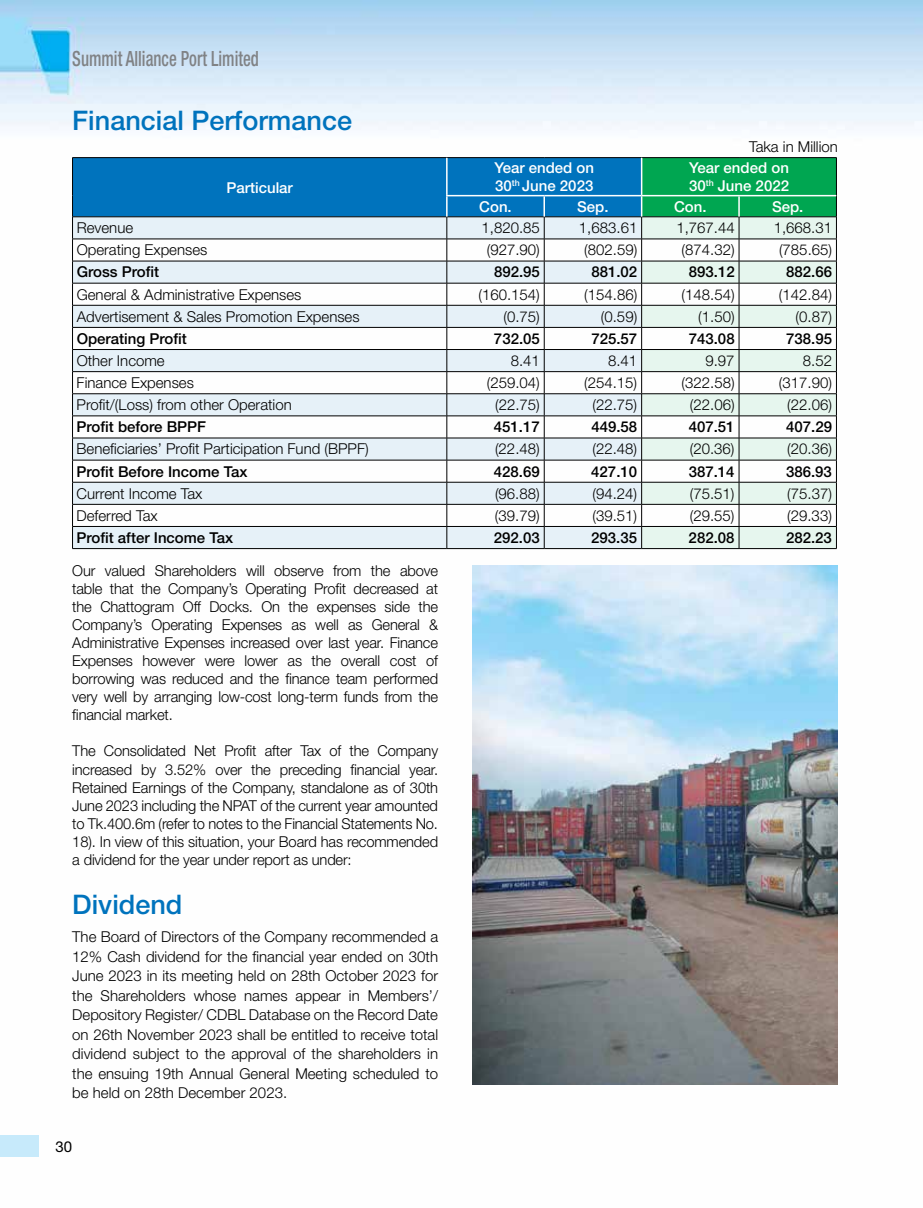
<style>
.page{position:relative;width:923px;height:1208px;background:#fff}
.page>*{position:absolute;margin:0;border:0;box-sizing:border-box;transform-origin:0 0}
.t1{font:500 27px "Helvetica Neue LT Std";color:#0073bd}
.t2{font:500 condensed 21px "Helvetica Neue LT Std";color:#808285;scale:.8 1}
.t3{font:300 15px/18px "Helvetica Neue LT Std";color:#000;text-align:justify}
.t4{font:500 15px "Helvetica Neue LT Std";color:#000}
.t5{font:500 15px/18px "Helvetica Neue LT Std";color:#fff}
.t6{font:15px "Helvetica Neue LT Std";color:#000}
</style>
<div class="page">
<img style="left:0;top:0;width:923px;height:1157px">
<div style="left:0;top:1135px;width:38px;height:22px;background:#c7eafb"></div>
<hr style="left:72px;top:157px;width:375px;height:1px;background:#000">
<hr style="left:447px;top:157px;width:97px;height:1px;background:#000">
<hr style="left:544px;top:157px;width:97px;height:1px;background:#000">
<hr style="left:641px;top:157px;width:98px;height:1px;background:#000">
<hr style="left:739px;top:157px;width:97px;height:1px;background:#000">
<hr style="left:72px;top:548px;width:375px;height:1px;background:#000">
<hr style="left:447px;top:548px;width:97px;height:1px;background:#000">
<hr style="left:544px;top:548px;width:97px;height:1px;background:#000">
<hr style="left:641px;top:548px;width:98px;height:1px;background:#000">
<hr style="left:739px;top:548px;width:97px;height:1px;background:#000">
<svg style="left:72px;top:158px;width:765px;height:390px"></svg>
<hr style="left:739px;top:195px;width:97px;height:1px;background:#fff">
<hr style="left:738px;top:196px;width:2px;height:21px;background:#fff">
<img style="left:472px;top:566px;width:366px;height:518px">
<h2 class="t2" style="left:72px;top:46px;width:235px">Summit Alliance Port Limited</h2>
<h1 class="t1" style="left:72px;top:104px;width:281px">Financial Performance</h1>
<p class="t5" style="left:226px;top:178px;width:68px">Particular</p>
<p class="t3" style="left:749px;top:137px;width:90px">Taka in Million</p>
<p class="t5" style="left:494px;top:158px;width:101px">Year ended on<br>30<sup>th</sup> June 2023</p>
<p class="t5" style="left:689px;top:158px;width:101px">Year ended on<br>30<sup>th</sup> June 2022</p>
<p class="t5" style="left:479px;top:197px;width:34px">Con.</p>
<p class="t5" style="left:577px;top:197px;width:33px">Sep.</p>
<p class="t5" style="left:674px;top:197px;width:34px">Con.</p>
<p class="t5" style="left:772px;top:197px;width:33px">Sep.</p>
<p class="t3" style="left:77px;top:218px;width:58px">Revenue</p>
<p class="t3" style="left:481px;top:218px;width:60px">1,820.85</p>
<p class="t3" style="left:579px;top:218px;width:60px">1,683.61</p>
<p class="t3" style="left:676px;top:218px;width:60px">1,767.44</p>
<p class="t3" style="left:773px;top:218px;width:60px">1,668.31</p>
<p class="t3" style="left:77px;top:241px;width:132px">Operating Expenses</p>
<p class="t3" style="left:487px;top:241px;width:55px">(927.90)</p>
<p class="t3" style="left:584px;top:241px;width:55px">(802.59)</p>
<p class="t3" style="left:681px;top:241px;width:55px">(874.32)</p>
<p class="t3" style="left:779px;top:241px;width:55px">(785.65)</p>
<p class="t4" style="left:77px;top:263px;width:84px">Gross Profit</p>
<p class="t4" style="left:494px;top:263px;width:47px">892.95</p>
<p class="t4" style="left:591px;top:263px;width:47px">881.02</p>
<p class="t4" style="left:689px;top:263px;width:47px">893.12</p>
<p class="t4" style="left:786px;top:263px;width:47px">882.66</p>
<p class="t3" style="left:77px;top:285px;width:226px">General &amp; Administrative Expenses</p>
<p class="t3" style="left:478px;top:285px;width:63px">(160.154)</p>
<p class="t3" style="left:584px;top:285px;width:55px">(154.86)</p>
<p class="t3" style="left:681px;top:285px;width:55px">(148.54)</p>
<p class="t3" style="left:779px;top:285px;width:55px">(142.84)</p>
<p class="t3" style="left:77px;top:307px;width:284px">Advertisement &amp; Sales Promotion Expenses</p>
<p class="t3" style="left:503px;top:307px;width:38px">(0.75)</p>
<p class="t3" style="left:601px;top:307px;width:38px">(0.59)</p>
<p class="t3" style="left:698px;top:307px;width:38px">(1.50)</p>
<p class="t3" style="left:795px;top:307px;width:38px">(0.87)</p>
<p class="t4" style="left:77px;top:329px;width:112px">Operating Profit</p>
<p class="t4" style="left:494px;top:329px;width:47px">732.05</p>
<p class="t4" style="left:591px;top:329px;width:47px">725.57</p>
<p class="t4" style="left:689px;top:329px;width:47px">743.08</p>
<p class="t4" style="left:786px;top:329px;width:47px">738.95</p>
<p class="t3" style="left:77px;top:351px;width:90px">Other Income</p>
<p class="t3" style="left:510px;top:351px;width:31px">8.41</p>
<p class="t3" style="left:608px;top:351px;width:31px">8.41</p>
<p class="t3" style="left:705px;top:351px;width:31px">9.97</p>
<p class="t3" style="left:803px;top:351px;width:31px">8.52</p>
<p class="t3" style="left:77px;top:373px;width:119px">Finance Expenses</p>
<p class="t3" style="left:487px;top:373px;width:55px">(259.04)</p>
<p class="t3" style="left:584px;top:373px;width:55px">(254.15)</p>
<p class="t3" style="left:681px;top:373px;width:55px">(322.58)</p>
<p class="t3" style="left:779px;top:373px;width:55px">(317.90)</p>
<p class="t3" style="left:77px;top:395px;width:217px">Profit/(Loss) from other Operation</p>
<p class="t3" style="left:495px;top:395px;width:46px">(22.75)</p>
<p class="t3" style="left:592px;top:395px;width:46px">(22.75)</p>
<p class="t3" style="left:690px;top:395px;width:46px">(22.06)</p>
<p class="t3" style="left:787px;top:395px;width:46px">(22.06)</p>
<p class="t4" style="left:77px;top:418px;width:131px">Profit before BPPF</p>
<p class="t4" style="left:494px;top:418px;width:47px">451.17</p>
<p class="t4" style="left:591px;top:418px;width:47px">449.58</p>
<p class="t4" style="left:688px;top:418px;width:47px">407.51</p>
<p class="t4" style="left:786px;top:418px;width:47px">407.29</p>
<p class="t3" style="left:77px;top:440px;width:294px">Beneficiaries’ Profit Participation Fund (BPPF)</p>
<p class="t3" style="left:495px;top:440px;width:46px">(22.48)</p>
<p class="t3" style="left:592px;top:440px;width:46px">(22.48)</p>
<p class="t3" style="left:690px;top:440px;width:46px">(20.36)</p>
<p class="t3" style="left:787px;top:440px;width:46px">(20.36)</p>
<p class="t4" style="left:77px;top:462px;width:172px">Profit Before Income Tax</p>
<p class="t4" style="left:494px;top:462px;width:47px">428.69</p>
<p class="t4" style="left:591px;top:462px;width:47px">427.10</p>
<p class="t4" style="left:688px;top:462px;width:47px">387.14</p>
<p class="t4" style="left:786px;top:462px;width:47px">386.93</p>
<p class="t3" style="left:77px;top:484px;width:127px">Current Income Tax</p>
<p class="t3" style="left:495px;top:484px;width:46px">(96.88)</p>
<p class="t3" style="left:592px;top:484px;width:46px">(94.24)</p>
<p class="t3" style="left:690px;top:484px;width:46px">(75.51)</p>
<p class="t3" style="left:787px;top:484px;width:46px">(75.37)</p>
<p class="t3" style="left:77px;top:506px;width:83px">Deferred Tax</p>
<p class="t3" style="left:495px;top:506px;width:46px">(39.79)</p>
<p class="t3" style="left:592px;top:506px;width:46px">(39.51)</p>
<p class="t3" style="left:690px;top:506px;width:46px">(29.55)</p>
<p class="t3" style="left:787px;top:506px;width:46px">(29.33)</p>
<p class="t4" style="left:77px;top:528px;width:158px">Profit after Income Tax</p>
<p class="t4" style="left:494px;top:528px;width:47px">292.03</p>
<p class="t4" style="left:591px;top:528px;width:47px">293.35</p>
<p class="t4" style="left:688px;top:528px;width:47px">282.08</p>
<p class="t4" style="left:786px;top:528px;width:47px">282.23</p>
<p class="t3" style="left:72px;top:562px;width:367px">Our valued Shareholders will observe from the above table that the Company’s Operating Profit decreased at the Chattogram Off Docks. On the expenses side the Company’s Operating Expenses as well as General &amp; Administrative Expenses increased over last year. Finance Expenses however were lower as the overall cost of borrowing was reduced and the finance team performed very well by arranging low-cost long-term funds from the financial market.</p>
<p class="t3" style="left:72px;top:742px;width:367px">The Consolidated Net Profit after Tax of the Company increased by 3.52% over the preceding financial year.<br>Retained Earnings of the Company, standalone as of 30th June 2023 including the NPAT of the current year amounted to Tk.400.6m (refer to notes to the Financial Statements No.<br>18). In view of this situation, your Board has recommended a dividend for the year under report as under:</p>
<h1 class="t1" style="left:72px;top:888px;width:112px">Dividend</h1>
<p class="t3" style="left:72px;top:926px;width:367px;line-height:19.5px">The Board of Directors of the Company recommended a 12% Cash dividend for the financial year ended on 30th June 2023 in its meeting held on 28th October 2023 for the Shareholders whose names appear in Members’/ Depository Register/ CDBL Database on the Record Date on 26th November 2023 shall be entitled to receive total dividend subject to the approval of the shareholders in the ensuing 19th Annual General Meeting scheduled to be held on 28th December 2023.</p>
<p class="t6" style="left:56px;top:1137px;width:18px">30</p>
</div>
